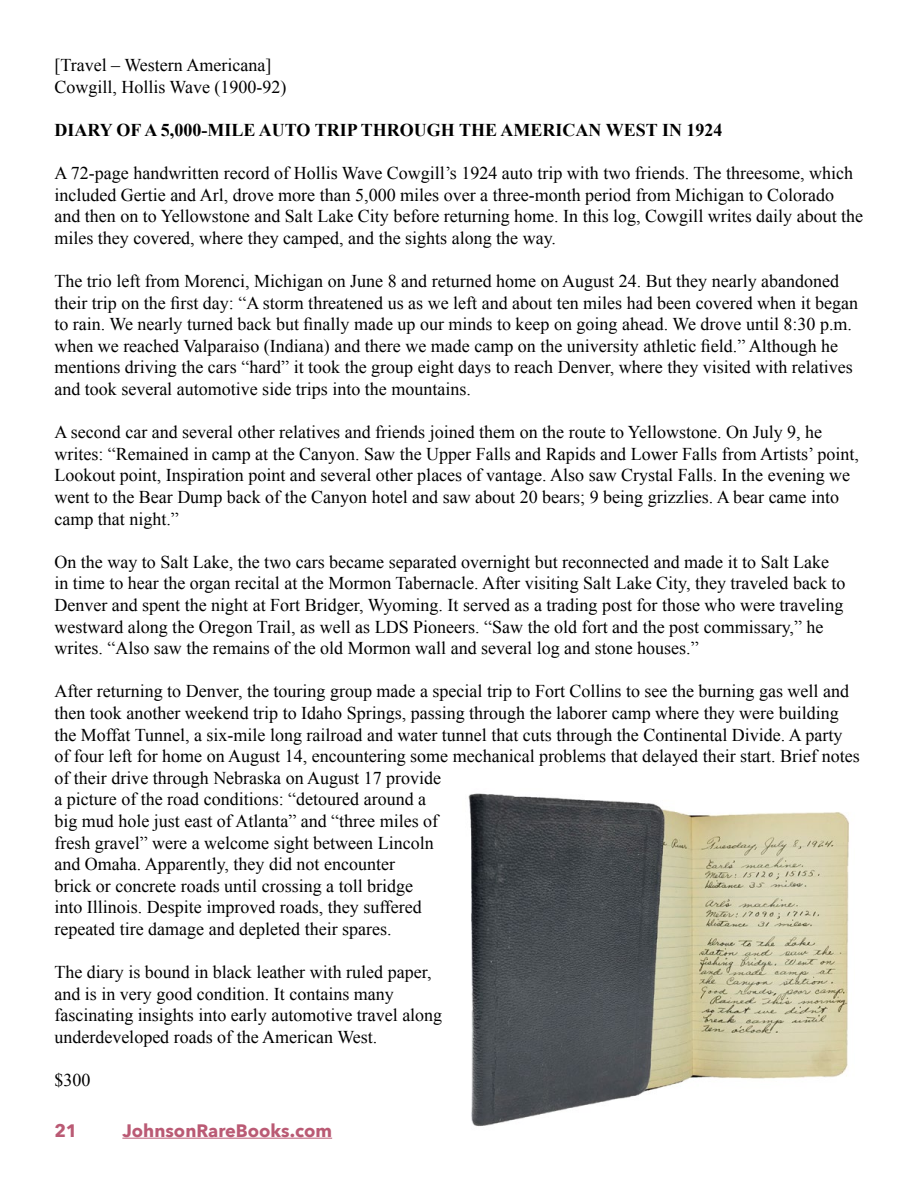
<style>
.page{position:relative;width:918px;height:1188px;background:#fff}
.page>*{position:absolute;margin:0;border:0;box-sizing:border-box;transform-origin:0 0}
.t1{font:18px/21.6px "Times New Roman";color:#000}
.t2{font:700 18px "Times New Roman";color:#000}
.t3{font:700 18px "Avenir Next";color:#ba5a74}
</style>
<div class="page">
<hr style="left:122px;top:1138px;width:210px;height:1px;background:#ba5a74">
<img style="left:468px;top:793px;width:381px;height:334px">
<p class="t1" style="left:54px;top:54px;width:234px">[Travel – Western Americana]<br>Cowgill, Hollis Wave (1900-92)</p>
<p class="t2" style="left:54px;top:117px;width:670px">DIARY OF A 5,000-MILE AUTO TRIP THROUGH THE AMERICAN WEST IN 1924</p>
<p class="t1" style="left:54px;top:162px;width:810px">A 72-page handwritten record of Hollis Wave Cowgill’s 1924 auto trip with two friends. The threesome, which included Gertie and Arl, drove more than 5,000 miles over a three-month period from Michigan to Colorado and then on to Yellowstone and Salt Lake City before returning home. In this log, Cowgill writes daily about the miles they covered, where they camped, and the sights along the way.</p>
<p class="t1" style="left:54px;top:270px;width:805px">The trio left from Morenci, Michigan on June 8 and returned home on August 24. But they nearly abandoned their trip on the first day: “A storm threatened us as we left and about ten miles had been covered when it began to rain. We nearly turned back but finally made up our minds to keep on going ahead. We drove until 8:30 p.m. when we reached Valparaiso (Indiana) and there we made camp on the university athletic field.” Although he mentions driving the cars “hard” it took the group eight days to reach Denver, where they visited with relatives and took several automotive side trips into the mountains.</p>
<p class="t1" style="left:54px;top:421px;width:806px">A second car and several other relatives and friends joined them on the route to Yellowstone. On July 9, he writes: “Remained in camp at the Canyon. Saw the Upper Falls and Rapids and Lower Falls from Artists’ point, Lookout point, Inspiration point and several other places of vantage. Also saw Crystal Falls. In the evening we went to the Bear Dump back of the Canyon hotel and saw about 20 bears; 9 being grizzlies. A bear came into camp that night.”</p>
<p class="t1" style="left:54px;top:551px;width:793px">On the way to Salt Lake, the two cars became separated overnight but reconnected and made it to Salt Lake in time to hear the organ recital at the Mormon Tabernacle. After visiting Salt Lake City, they traveled back to Denver and spent the night at Fort Bridger, Wyoming. It served as a trading post for those who were traveling westward along the Oregon Trail, as well as LDS Pioneers. “Saw the old fort and the post commissary,” he writes. “Also saw the remains of the old Mormon wall and several log and stone houses.”</p>
<p class="t1" style="left:54px;top:680px;width:807px">After returning to Denver, the touring group made a special trip to Fort Collins to see the burning gas well and then took another weekend trip to Idaho Springs, passing through the laborer camp where they were building the Moffat Tunnel, a six-mile long railroad and water tunnel that cuts through the Continental Divide. A party of four left for home on August 14, encountering some mechanical problems that delayed their start. Brief notes of their drive through Nebraska on August 17 provide<br>a picture of the road conditions: “detoured around a<br>big mud hole just east of Atlanta” and “three miles of<br>fresh gravel” were a welcome sight between Lincoln<br>and Omaha. Apparently, they did not encounter<br>brick or concrete roads until crossing a toll bridge<br>into Illinois. Despite improved roads, they suffered<br>repeated tire damage and depleted their spares.</p>
<p class="t1" style="left:54px;top:961px;width:389px">The diary is bound in black leather with ruled paper, and is in very good condition. It contains many fascinating insights into early automotive travel along underdeveloped roads of the American West.</p>
<p class="t1" style="left:54px;top:1069px;width:37px">$300</p>
<p class="t3" style="left:54px;top:1115px;width:25px">21</p>
<p class="t3" style="left:122px;top:1115px;width:211px">JohnsonRareBooks.com</p>
</div>
